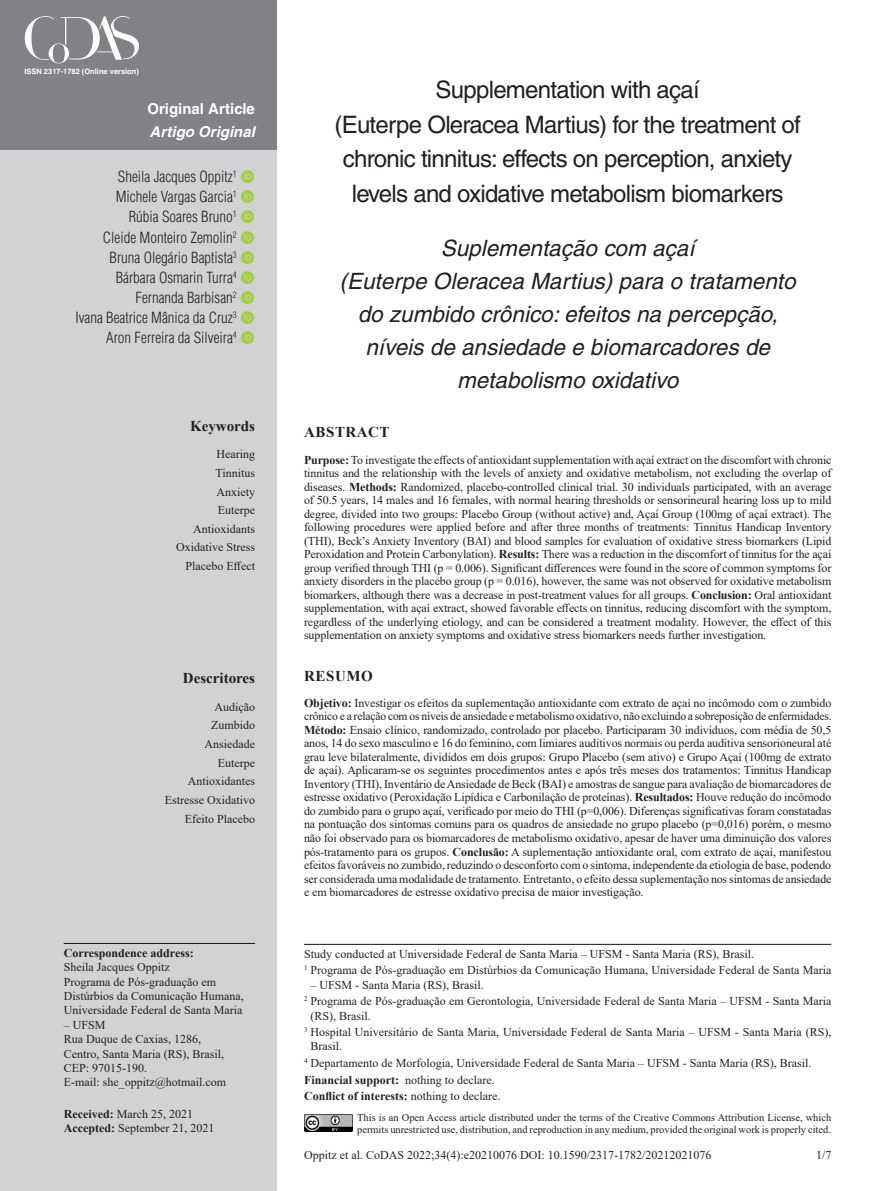
<style>
.page{position:relative;width:893px;height:1191px;background:#fff}
.page>*{position:absolute;margin:0;border:0;box-sizing:border-box;transform-origin:0 0}
.ArticleTitle{font:24px/34.5px "Helvetica";letter-spacing:-.03em;color:#231f20;text-align:center}
.ArticleTitle-Trans1{font:italic 22.5px/33px "Helvetica";color:#231f20;text-align:center}
.Authors{font:300 condensed 15px "Helvetica";color:#231f20}
.t1{font:700 15px "Helvetica";color:#fff}
.t2{font:italic 700 15px "Helvetica";color:#fff}
.KeywordsTitle-Trans1{font:700 15px "Times New Roman";color:#231f20}
.KeywordsTitle{font:700 15px "Times New Roman";color:#231f20}
.AbstractTitle{font:700 15px "Times New Roman";letter-spacing:.035em;color:#231f20}
.AbstractTitle-Trans1{font:700 15px "Times New Roman";letter-spacing:.035em;color:#231f20}
.Abstract-Trans1{font:12px/13.5px "Times New Roman";color:#231f20;text-align:justify}
.Abstract{font:12px/13.5px "Times New Roman";letter-spacing:-.01em;color:#231f20;text-align:justify}
.Affiliations{font:12px/14.4px "Times New Roman";color:#231f20}
.Correspondence{font:12px/14.4px "Times New Roman";color:#231f20}
.fnArticleOther{font:12px "Times New Roman";color:#231f20}
.Keywords-Trans1{font:12px "Times New Roman";color:#231f20}
.Keywords{font:12px "Times New Roman";color:#231f20}
.History{font:12px/14.4px "Times New Roman";color:#231f20}
.fnConflict{font:700 12px "Times New Roman";color:#231f20}
.fnSupported-by{font:700 12px "Times New Roman";color:#231f20}
.pubNameFooter{font:10.5px/12.6px "Times New Roman";color:#231f20}
.t3{font:700 7.5px "Helvetica";color:#fff}
.s1{font-weight:700}
.s2{font-weight:400}
</style>
<div class="page">
<div style="left:0;top:149px;width:276px;height:1042px;background:#d1d2d4"></div>
<div style="left:0;top:0;width:276px;height:149px;background:#808285"></div>
<img style="left:304px;top:1114px;width:48px;height:17px">
<svg style="left:24px;top:16px;width:115px;height:48px"></svg>
<hr style="left:64px;top:943px;width:191px;height:1px;background:#231f20">
<hr style="left:304px;top:943px;width:527px;height:2px;background:#231f20">
<p class="t3" style="left:24px;top:66px;width:116px">ISSN 2317-1782 (Online version)</p>
<p class="t1" style="left:147px;top:100px;width:109px">Original Article</p>
<p class="t2" style="left:150px;top:122px;width:107px">Artigo Original</p>
<p class="Authors" style="left:118px;top:167px;width:120px">Sheila Jacques Oppitz<sup>1</sup></p>
<p class="Authors" style="left:116px;top:187px;width:123px">Michele Vargas Garcia<sup>1</sup></p>
<p class="Authors" style="left:129px;top:208px;width:110px">Rúbia Soares Bruno<sup>1</sup></p>
<p class="Authors" style="left:103px;top:228px;width:135px">Cleide Monteiro Zemolin<sup>2</sup></p>
<p class="Authors" style="left:110px;top:248px;width:129px">Bruna Olegário Baptista<sup>3</sup></p>
<p class="Authors" style="left:116px;top:268px;width:123px">Bárbara Osmarin Turra<sup>4</sup></p>
<p class="Authors" style="left:135px;top:288px;width:103px">Fernanda Barbisan<sup>2</sup></p>
<p class="Authors" style="left:75px;top:308px;width:163px">Ivana Beatrice Mânica da Cruz<sup>3</sup></p>
<p class="Authors" style="left:106px;top:328px;width:132px">Aron Ferreira da Silveira<sup>4</sup></p>
<p class="KeywordsTitle" style="left:190px;top:415px;width:66px">Keywords</p>
<p class="Keywords" style="left:216px;top:446px;width:40px">Hearing</p>
<p class="Keywords" style="left:216px;top:464px;width:41px">Tinnitus</p>
<p class="Keywords" style="left:216px;top:483px;width:40px">Anxiety</p>
<p class="Keywords" style="left:218px;top:501px;width:39px">Euterpe</p>
<p class="Keywords" style="left:193px;top:520px;width:64px">Antioxidants</p>
<p class="Keywords" style="left:176px;top:539px;width:80px">Oxidative Stress</p>
<p class="Keywords" style="left:186px;top:557px;width:71px">Placebo Effect</p>
<p class="KeywordsTitle-Trans1" style="left:183px;top:667px;width:74px">Descritores</p>
<p class="Keywords-Trans1" style="left:214px;top:698px;width:42px">Audição</p>
<p class="Keywords-Trans1" style="left:211px;top:716px;width:46px">Zumbido</p>
<p class="Keywords-Trans1" style="left:204px;top:735px;width:52px">Ansiedade</p>
<p class="Keywords-Trans1" style="left:218px;top:754px;width:39px">Euterpe</p>
<p class="Keywords-Trans1" style="left:188px;top:772px;width:69px">Antioxidantes</p>
<p class="Keywords-Trans1" style="left:165px;top:791px;width:92px">Estresse Oxidativo</p>
<p class="Keywords-Trans1" style="left:185px;top:810px;width:72px">Efeito Placebo</p>
<p class="Correspondence" style="left:64px;top:945px;width:181px"><span class="s1">Correspondence address:<br></span>Sheila Jacques Oppitz<br>Programa de Pós-graduação em<br>Distúrbios da Comunicação Humana,<br>Universidade Federal de Santa Maria</p>
<p class="Correspondence" style="left:64px;top:1017px;width:164px">– UFSM<br>Rua Duque de Caxias, 1286,<br>Centro, Santa Maria (RS), Brasil,<br>CEP: 97015-190.<br>E-mail: she_oppitz@hotmail.com</p>
<p class="History" style="left:64px;top:1106px;width:152px"><span class="s1">Received:</span> March 25, 2021<br><span class="s1">Accepted:</span> September 21, 2021</p>
<p class="ArticleTitle" style="left:334px;top:72px;width:468px">Supplementation with açaí<br>(Euterpe Oleracea Martius) for the treatment of chronic tinnitus: effects on perception, anxiety levels and oxidative metabolism biomarkers</p>
<p class="ArticleTitle-Trans1" style="left:340px;top:231px;width:458px">Suplementação com açaí<br>(Euterpe Oleracea Martius) para o tratamento do zumbido crônico: efeitos na percepção, níveis de ansiedade e biomarcadores de metabolismo oxidativo</p>
<p class="AbstractTitle" style="left:304px;top:421px;width:87px">ABSTRACT</p>
<p class="Abstract" style="left:304px;top:452px;width:529px"><span class="s1">Purpose:</span> To investigate the effects of antioxidant supplementation with açaí extract on the discomfort with chronic tinnitus and the relationship with the levels of anxiety and oxidative metabolism, not excluding the overlap of diseases. <span class="s1">Methods:</span> Randomized, placebo-controlled clinical trial. 30 individuals participated, with an average of 50.5 years, 14 males and 16 females, with normal hearing thresholds or sensorineural hearing loss up to mild degree, divided into two groups: Placebo Group (without active) and, Açaí Group (100mg of açaí extract). The following procedures were applied before and after three months of treatments: Tinnitus Handicap Inventory (THI), Beck’s Anxiety Inventory (BAI) and blood samples for evaluation of oxidative stress biomarkers (Lipid Peroxidation and Protein Carbonylation). <span class="s1">Results:</span> There was a reduction in the discomfort of tinnitus for the açaí group verified through THI (p = 0.006). Significant differences were found in the score of common symptoms for anxiety disorders in the placebo group (p = 0.016), however, the same was not observed for oxidative metabolism biomarkers, although there was a decrease in post-treatment values for all groups. <span class="s1">Conclusion:</span> Oral antioxidant supplementation, with açaí extract, showed favorable effects on tinnitus, reducing discomfort with the symptom, regardless of the underlying etiology, and can be considered a treatment modality. However, the effect of this supplementation on anxiety symptoms and oxidative stress biomarkers needs further investigation.</p>
<p class="AbstractTitle-Trans1" style="left:304px;top:665px;width:70px">RESUMO</p>
<p class="Abstract-Trans1" style="left:304px;top:696px;width:529px"><span class="s1">Objetivo:</span> Investigar os efeitos da suplementação antioxidante com extrato de açaí no incômodo com o zumbido crônico e a relação com os níveis de ansiedade e metabolismo oxidativo, não excluindo a sobreposição de enfermidades.<br><span class="s1">Método:</span> Ensaio clínico, randomizado, controlado por placebo. Participaram 30 indivíduos, com média de 50,5 anos, 14 do sexo masculino e 16 do feminino, com limiares auditivos normais ou perda auditiva sensorioneural até grau leve bilateralmente, divididos em dois grupos: Grupo Placebo (sem ativo) e Grupo Açaí (100mg de extrato de açaí). Aplicaram-se os seguintes procedimentos antes e após três meses dos tratamentos: Tinnitus Handicap Inventory (THI), Inventário de Ansiedade de Beck (BAI) e amostras de sangue para avaliação de biomarcadores de estresse oxidativo (Peroxidação Lipídica e Carbonilação de proteínas). <span class="s1">Resultados:</span> Houve redução do incômodo do zumbido para o grupo açaí, verificado por meio do THI (p=0,006). Diferenças significativas foram constatadas na pontuação dos sintomas comuns para os quadros de ansiedade no grupo placebo (p=0,016) porém, o mesmo não foi observado para os biomarcadores de metabolismo oxidativo, apesar de haver uma diminuição dos valores pós-tratamento para os grupos. <span class="s1">Conclusão:</span> A suplementação antioxidante oral, com extrato de açaí, manifestou efeitos favoráveis no zumbido, reduzindo o desconforto com o sintoma, independente da etiologia de base, podendo ser considerada uma modalidade de tratamento. Entretanto, o efeito dessa suplementação nos sintomas de ansiedade e em biomarcadores de estresse oxidativo precisa de maior investigação.</p>
<p class="fnArticleOther" style="left:304px;top:945px;width:451px">Study conducted at Universidade Federal de Santa Maria – UFSM - Santa Maria (RS), Brasil.</p>
<p class="Affiliations" style="left:304px;top:962px;width:529px"><sup>1</sup> Programa de Pós-graduação em Distúrbios da Comunicação Humana, Universidade Federal de Santa Maria</p>
<p class="Affiliations" style="left:310px;top:977px;width:175px">– UFSM - Santa Maria (RS), Brasil.</p>
<p class="Affiliations" style="left:310px;top:993px;width:522px;text-indent:-6px"><sup>2</sup> Programa de Pós-graduação em Gerontologia, Universidade Federal de Santa Maria – UFSM - Santa Maria (RS), Brasil.</p>
<p class="Affiliations" style="left:310px;top:1024px;width:522px;text-indent:-6px"><sup>3</sup> Hospital Universitário de Santa Maria, Universidade Federal de Santa Maria – UFSM - Santa Maria (RS),<br>Brasil.</p>
<p class="Affiliations" style="left:304px;top:1055px;width:509px"><sup>4</sup> Departamento de Morfologia, Universidade Federal de Santa Maria – UFSM - Santa Maria (RS), Brasil.</p>
<p class="fnSupported-by" style="left:304px;top:1070px;width:192px">Financial support: <span class="s2">nothing to declare.</span></p>
<p class="fnConflict" style="left:304px;top:1087px;width:198px">Conflict of interests: <span class="s2">nothing to declare.</span></p>
<p class="pubNameFooter" style="left:357px;top:1110px;width:476px">This is an Open Access article distributed under the terms of the Creative Commons Attribution License, which permits unrestricted use, distribution, and reproduction in any medium, provided the original work is properly cited.</p>
<p class="Abstract-Trans1" style="left:304px;top:1148px;width:409px">Oppitz et al. CoDAS 2022;34(4):e20210076 DOI: 10.1590/2317-1782/20212021076</p>
<p class="Abstract-Trans1" style="left:816px;top:1148px;width:17px">1/7</p>
</div>
